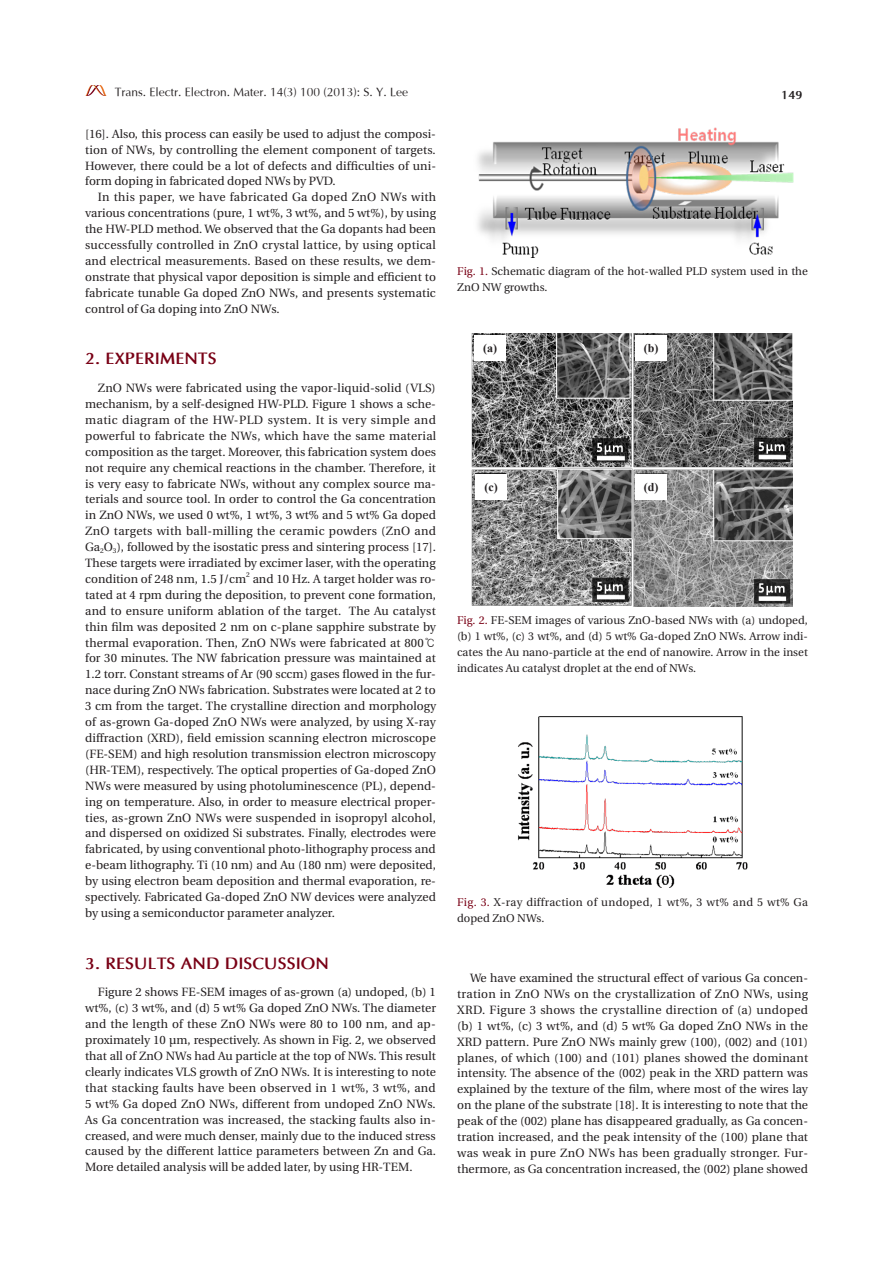
<style>
.page{position:relative;width:893px;height:1263px;background:#fff}
.page>*{position:absolute;margin:0;border:0;box-sizing:border-box;transform-origin:0 0}
.t1{font:700 16.5px "Optima";color:#790015}
.t2{font:12px/15.9px "Utopia";color:#231f20;text-align:justify}
.t3{font:12px "Optima";color:#231f20}
.t4{font:700 12px "Times New Roman";color:#231f20}
.t5{font:700 12px "Optima";color:#231f20}
.t6{font:11.25px/15.9px "Utopia";color:#231f20}
.t7{font:11.25px/15.9px "Utopia";letter-spacing:.025em;color:#231f20}
.t8{font:7.05px "Utopia";color:#231f20}
.s1{color:#790015}
.s2{font-family:"Gulim"}
</style>
<div class="page">
<img style="left:85px;top:86px;width:21px;height:10px">
<img style="left:477px;top:128px;width:316px;height:129px">
<img style="left:472px;top:334px;width:321px;height:272px">
<div style="left:474px;top:336px;width:32px;height:25px;background:#fff"></div>
<div style="left:635px;top:336px;width:32px;height:25px;background:#fff"></div>
<div style="left:475px;top:474px;width:32px;height:26px;background:#fff"></div>
<div style="left:635px;top:474px;width:32px;height:26px;background:#fff"></div>
<img style="left:518px;top:717px;width:230px;height:171px">
<p class="t3" style="left:115px;top:84px;width:295px">Trans. Electr. Electron. Mater. 14(3) 100 (2013): S. Y. Lee</p>
<p class="t5" style="left:781px;top:88px;width:23px">149</p>
<p class="t2" style="left:85px;top:126px;width:352px">[16]. Also, this process can easily be used to adjust the composi&shy;tion of NWs, by controlling the element component of targets.<br>However, there could be a lot of defects and difficulties of uni&shy;form doping in fabricated doped NWs by PVD.</p>
<p class="t2" style="left:85px;top:190px;width:352px;text-indent:13px">In this paper, we have fabricated Ga doped ZnO NWs with various concentrations (pure, 1 wt%, 3 wt%, and 5 wt%), by using the HW-PLD method. We observed that the Ga dopants had been successfully controlled in ZnO crystal lattice, by using optical and electrical measurements. Based on these results, we dem&shy;onstrate that physical vapor deposition is simple and efficient to fabricate tunable Ga doped ZnO NWs, and presents systematic control of Ga doping into ZnO NWs.</p>
<h1 class="t1" style="left:85px;top:348px;width:133px">2. EXPERIMENTS</h1>
<p class="t2" style="left:85px;top:380px;width:353px;text-indent:13px">ZnO NWs were fabricated using the vapor-liquid-solid (VLS) mechanism, by a self-designed HW-PLD. Figure 1 shows a sche&shy;matic diagram of the HW-PLD system. It is very simple and powerful to fabricate the NWs, which have the same material composition as the target. Moreover, this fabrication system does not require any chemical reactions in the chamber. Therefore, it is very easy to fabricate NWs, without any complex source ma&shy;terials and source tool. In order to control the Ga concentration in ZnO NWs, we used 0 wt%, 1 wt%, 3 wt% and 5 wt% Ga doped ZnO targets with ball-milling the ceramic powders (ZnO and Ga<sub>2</sub>O<sub>3</sub>), followed by the isostatic press and sintering process [17].<br>These targets were irradiated by excimer laser, with the operating condition of 248 nm, 1.5 J/cm</p>
<p class="t6" style="left:457px;top:264px;width:352px"><span class="s1">Fig. 1.</span> Schematic diagram of the hot-walled PLD system used in the<br>ZnO NW growths.</p>
<p class="t4" style="left:483px;top:340px;width:15px">(a)</p>
<p class="t4" style="left:644px;top:340px;width:16px">(b)</p>
<p class="t4" style="left:484px;top:478px;width:15px">(c)</p>
<p class="t4" style="left:644px;top:478px;width:16px">(d)</p>
<p class="t8" style="left:246px;top:571px;width:5px">2</p>
<p class="t2" style="left:85px;top:571px;width:352px;text-indent:168px">and 10 Hz. A target holder was ro&shy;tated at 4 rpm during the deposition, to prevent cone formation, and to ensure uniform ablation of the target. The Au catalyst thin film was deposited 2 nm on c-plane sapphire substrate by thermal evaporation. Then, ZnO NWs were fabricated at 800<span class="s2">℃ </span>for 30 minutes. The NW fabrication pressure was maintained at 1.2 torr. Constant streams of Ar (90 sccm) gases flowed in the fur&shy;nace during ZnO NWs fabrication. Substrates were located at 2 to 3 cm from the target. The crystalline direction and morphology of as-grown Ga-doped ZnO NWs were analyzed, by using X-ray diffraction (XRD), field emission scanning electron microscope (FE-SEM) and high resolution transmission electron microscopy (HR-TEM), respectively. The optical properties of Ga-doped ZnO NWs were measured by using photoluminescence (PL), depend&shy;ing on temperature. Also, in order to measure electrical proper&shy;ties, as-grown ZnO NWs were suspended in isopropyl alcohol, and dispersed on oxidized Si substrates. Finally, electrodes were fabricated, by using conventional photo-lithography process and e-beam lithography. Ti (10 nm) and Au (180 nm) were deposited, by using electron beam deposition and thermal evaporation, re&shy;spectively. Fabricated Ga-doped ZnO NW devices were analyzed by using a semiconductor parameter analyzer.</p>
<h1 class="t1" style="left:85px;top:953px;width:245px">3. RESULTS AND DISCUSSION</h1>
<p class="t2" style="left:85px;top:985px;width:352px;text-indent:13px">Figure 2 shows FE-SEM images of as-grown (a) undoped, (b) 1 wt%, (c) 3 wt%, and (d) 5 wt% Ga doped ZnO NWs. The diameter and the length of these ZnO NWs were 80 to 100 nm, and ap&shy;proximately 10 μm, respectively. As shown in Fig. 2, we observed that all of ZnO NWs had Au particle at the top of NWs. This result clearly indicates VLS growth of ZnO NWs. It is interesting to note that stacking faults have been observed in 1 wt%, 3 wt%, and 5 wt% Ga doped ZnO NWs, different from undoped ZnO NWs.<br>As Ga concentration was increased, the stacking faults also in&shy;creased, and were much denser, mainly due to the induced stress caused by the different lattice parameters between Zn and Ga.<br>More detailed analysis will be added later, by using HR-TEM.</p>
<p class="t6" style="left:457px;top:613px;width:352px;text-align:justify"><span class="s1">Fig. 2.</span> FE-SEM images of various ZnO-based NWs with (a) undoped, (b) 1 wt%, (c) 3 wt%, and (d) 5 wt% Ga-doped ZnO NWs. Arrow indi&shy;cates the Au nano-particle at the end of nanowire. Arrow in the inset indicates Au catalyst droplet at the end of NWs.</p>
<p class="t7" style="left:457px;top:894px;width:352px"><span class="s1">Fig. 3.</span> X-ray diffraction of undoped, 1 wt%, 3 wt% and 5 wt% Ga doped ZnO NWs.</p>
<p class="t2" style="left:457px;top:970px;width:352px;text-indent:13px">We have examined the structural effect of various Ga concen&shy;tration in ZnO NWs on the crystallization of ZnO NWs, using XRD. Figure 3 shows the crystalline direction of (a) undoped (b) 1 wt%, (c) 3 wt%, and (d) 5 wt% Ga doped ZnO NWs in the XRD pattern. Pure ZnO NWs mainly grew (100), (002) and (101) planes, of which (100) and (101) planes showed the dominant intensity. The absence of the (002) peak in the XRD pattern was explained by the texture of the film, where most of the wires lay on the plane of the substrate [18]. It is interesting to note that the peak of the (002) plane has disappeared gradually, as Ga concen&shy;tration increased, and the peak intensity of the (100) plane that was weak in pure ZnO NWs has been gradually stronger. Fur&shy;thermore, as Ga concentration increased, the (002) plane showed</p>
</div>
